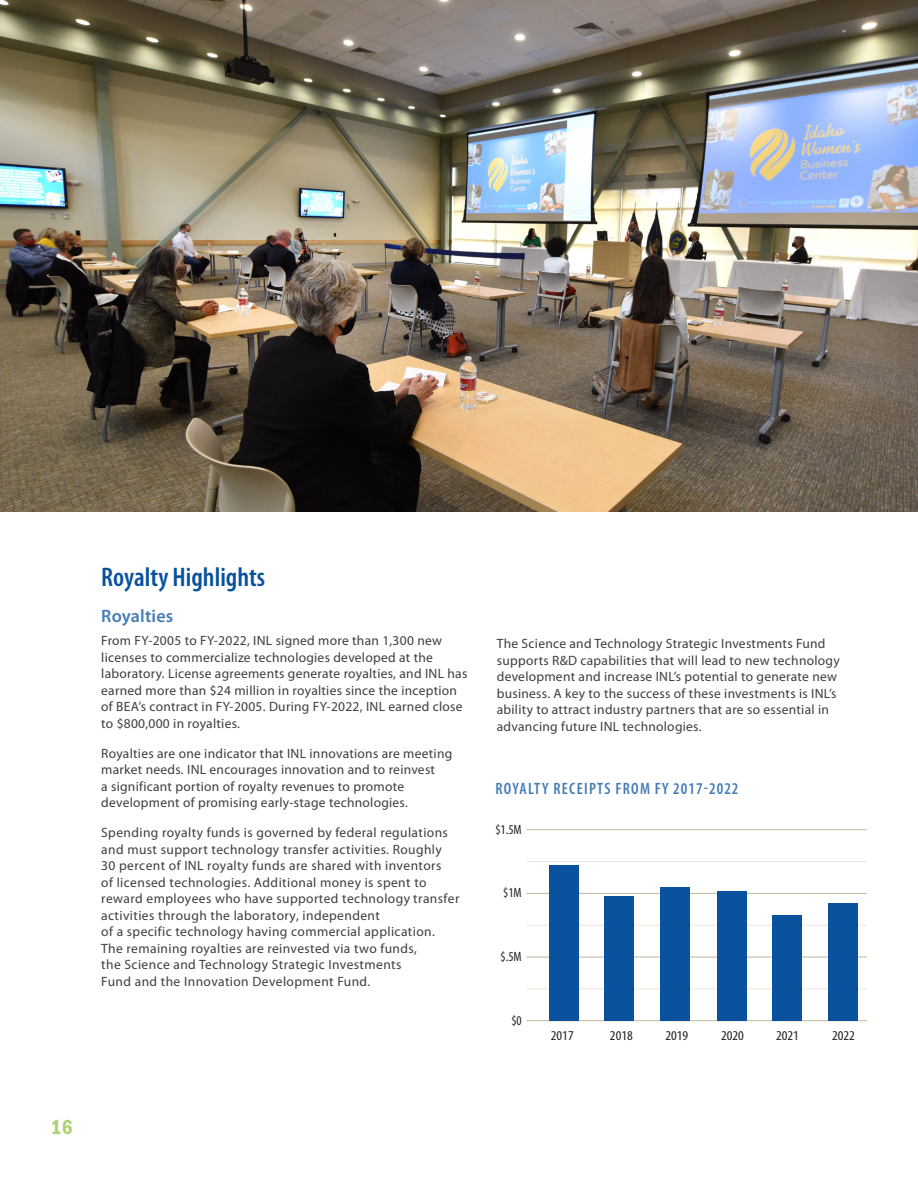
<style>
.page{position:relative;width:918px;height:1188px;background:#fff}
.page>*{position:absolute;margin:0;border:0;box-sizing:border-box;transform-origin:0 0}
.Text{font:600 condensed 27px "Myriad Pro";color:#07519e}
.t1{font:21px "ITC Franklin Gothic Std Dm Cd";color:#aad270}
.Text-2{font:600 18px "Myriad Pro";letter-spacing:.01em;color:#457cb6}
.Figure_title{font:600 condensed 16.5px "Myriad Pro";letter-spacing:.08em;color:#457cb6}
.Text-3{font:13.5px/16.5px "Myriad Pro";letter-spacing:.02em;color:#3e3e3f}
.t2{font:condensed 13.5px "Myriad Pro";color:#231f20;scale:1.1 1}
.t3{font:condensed 13.5px "Myriad Pro";color:#231f20}
</style>
<div class="page">
<img style="left:0;top:0;width:918px;height:512px">
<hr style="left:526px;top:830px;width:341px;height:1px;background:#bfb896">
<hr style="left:526px;top:893px;width:341px;height:1px;background:#bfb896">
<hr style="left:526px;top:957px;width:341px;height:1px;background:#bfb896">
<hr style="left:526px;top:861px;width:341px;height:1px;background:#e9e6da">
<hr style="left:526px;top:925px;width:341px;height:1px;background:#e9e6da">
<hr style="left:526px;top:989px;width:341px;height:1px;background:#e9e6da">
<hr style="left:526px;top:1020px;width:341px;height:1px;background:#bfb896">
<div style="left:604px;top:896px;width:30px;height:125px;background:#0b529e"></div>
<div style="left:660px;top:888px;width:30px;height:133px;background:#0b529e"></div>
<div style="left:717px;top:891px;width:30px;height:130px;background:#0b529e"></div>
<div style="left:772px;top:916px;width:30px;height:105px;background:#0b529e"></div>
<div style="left:828px;top:904px;width:30px;height:117px;background:#0b529e"></div>
<div style="left:549px;top:866px;width:30px;height:155px;background:#0b529e"></div>
<p class="Text" style="left:101px;top:562px;width:165px">Royalty Highlights</p>
<p class="Text-2" style="left:101px;top:605px;width:74px">Royalties</p>
<p class="Text-3" style="left:101px;top:633px;width:368px">From FY-2005 to FY-2022, INL signed more than 1,300 new licenses to commercialize technologies developed at the laboratory. License agreements generate royalties, and INL has earned more than $24 million in royalties since the inception of BEA’s contract in FY-2005. During FY-2022, INL earned close to $800,000 in royalties.</p>
<p class="Text-3" style="left:101px;top:745px;width:353px">Royalties are one indicator that INL innovations are meeting market needs. INL encourages innovation and to reinvest<br>a significant portion of royalty revenues to promote development of promising early-stage technologies.</p>
<p class="Text-3" style="left:101px;top:825px;width:360px">Spending royalty funds is governed by federal regulations and must support technology transfer activities. Roughly 30 percent of INL royalty funds are shared with inventors<br>of licensed technologies. Additional money is spent to reward employees who have supported technology transfer activities through the laboratory, independent<br>of a specific technology having commercial application.<br>The remaining royalties are reinvested via two funds,<br>the Science and Technology Strategic Investments<br>Fund and the Innovation Development Fund.</p>
<p class="t3" style="left:495px;top:821px;width:28px">$1.5M</p>
<p class="Text-3" style="left:497px;top:636px;width:344px">The Science and Technology Strategic Investments Fund supports R&amp;D capabilities that will lead to new technology development and increase INL’s potential to generate new business. A key to the success of these investments is INL’s ability to attract industry partners that are so essential in advancing future INL technologies.</p>
<p class="Figure_title" style="left:495px;top:780px;width:245px">ROYALTY RECEIPTS FROM FY 2017-2022</p>
<p class="t3" style="left:503px;top:885px;width:20px">$1M</p>
<p class="t3" style="left:501px;top:949px;width:23px">$.5M</p>
<p class="t3" style="left:511px;top:1012px;width:12px">$0</p>
<p class="t2" style="left:551px;top:1027px;width:22px">2017</p>
<p class="t2" style="left:610px;top:1027px;width:22px">2018</p>
<p class="t2" style="left:665px;top:1027px;width:22px">2019</p>
<p class="t2" style="left:721px;top:1027px;width:22px">2020</p>
<p class="t2" style="left:776px;top:1027px;width:22px">2021</p>
<p class="t2" style="left:832px;top:1027px;width:22px">2022</p>
<h2 class="t1" style="left:51px;top:1115px;width:23px">16</h2>
</div>
